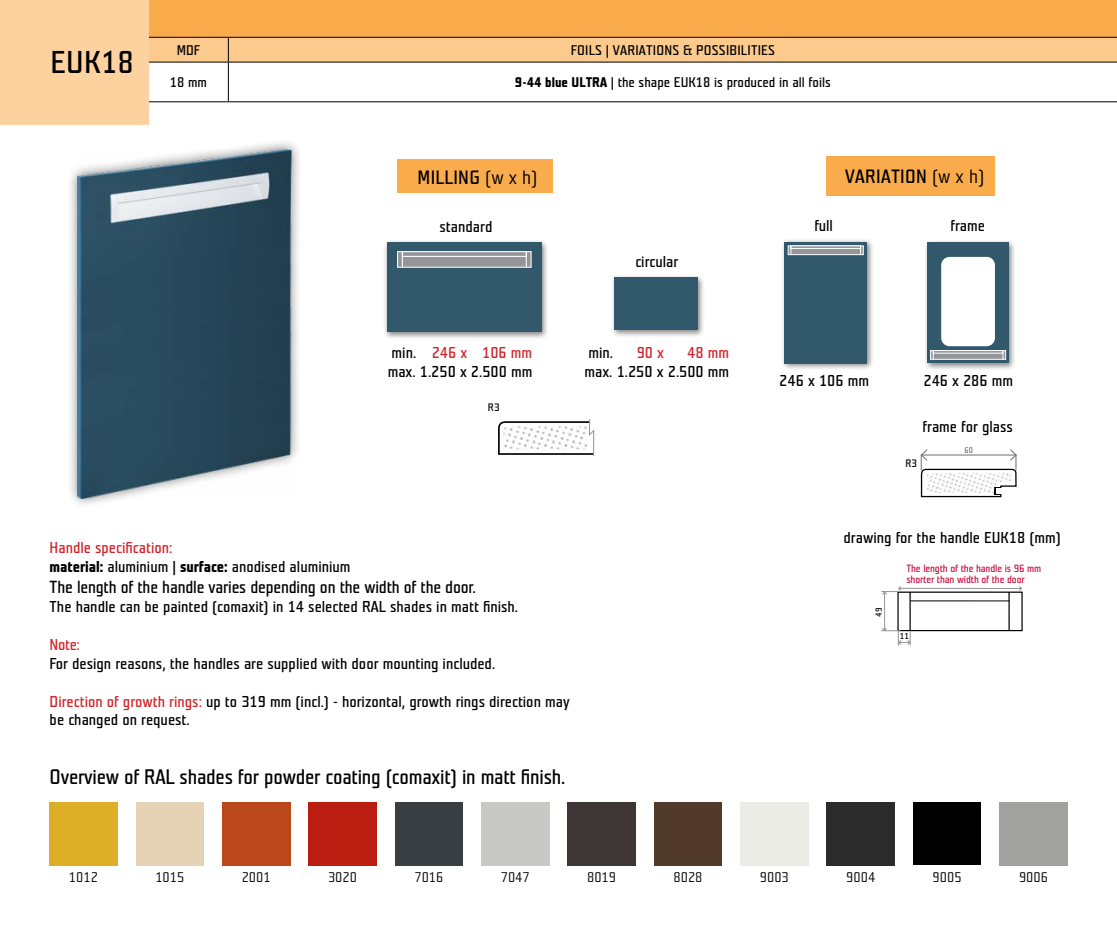
<style>
.page{position:relative;width:1117px;height:943px;background:#fff}
.page>*{position:absolute;margin:0;border:0;box-sizing:border-box;transform-origin:0 0}
.t1{font:31.5px "Teuton Normal";letter-spacing:.01em;color:#000}
.t2{font:21px "Teuton Normal";letter-spacing:-.01em;color:#000}
.t3{font:19.25px "Teuton Normal";letter-spacing:.015em;color:#000}
.t4{font:17.5px "Teuton Normal";letter-spacing:-.01em;color:#000}
.t5{font:15.75px/18.9px "Teuton Normal";color:#000}
.t6{font:15.75px "Teuton Normal";letter-spacing:-.01em;color:#d2232a}
.t7{font:14px "Teuton Normal";color:#000}
.t8{font:700 14px "Teuton Weiss";color:#000}
.t9{font:10.85px "Teuton Normal";color:#000}
.t10{font:10.5px/10.5px "Teuton Normal";letter-spacing:-.01em;color:#c80f3f}
.t11{font:8.75px "Teuton Normal";color:#000}
.t12{font:8.05px "Teuton Normal";color:#6d6e71}
.s1{font-weight:700}
.s2{font-family:"Teuton Weiss";font-weight:700}
.s3{color:#d2232a}
</style>
<div class="page">
<div style="left:123px;top:0;width:993px;height:37px;background:#faab4b"></div>
<div style="left:0;top:0;width:149px;height:124px;background:#fed29f"></div>
<div style="left:66px;top:138px;width:237px;height:371px;background:#000;opacity:.5"></div>
<img style="left:78px;top:149px;width:214px;height:349px">
<div style="left:149px;top:38px;width:967px;height:24px;background:#fdca8e"></div>
<hr style="left:228px;top:63px;width:1px;height:38px;background:#000">
<hr style="left:149px;top:101px;width:79px;height:1px;background:#000">
<hr style="left:228px;top:101px;width:888px;height:1px;background:#000">
<hr style="left:149px;top:37px;width:79px;height:1px;background:#000">
<hr style="left:228px;top:37px;width:888px;height:1px;background:#000">
<hr style="left:149px;top:62px;width:79px;height:1px;background:#000">
<hr style="left:228px;top:62px;width:888px;height:1px;background:#000">
<div style="left:781px;top:238px;width:92px;height:132px;background:#000;opacity:.5"></div>
<div style="left:784px;top:242px;width:82px;height:121px;background:#32586c"></div>
<div style="left:383px;top:239px;width:165px;height:101px;background:#000;opacity:.5"></div>
<div style="left:386px;top:242px;width:155px;height:90px;background:#32586c"></div>
<svg style="left:498px;top:419px;width:97px;height:37px"></svg>
<img style="left:503px;top:426px;width:83px;height:23px">
<div style="left:610px;top:274px;width:95px;height:64px;background:#000;opacity:.5"></div>
<div style="left:614px;top:277px;width:83px;height:53px;background:#32586c"></div>
<svg style="left:881px;top:586px;width:141px;height:59px"></svg>
<div style="left:50px;top:802px;width:67px;height:63px;background:#ddaf26"></div>
<div style="left:222px;top:802px;width:68px;height:63px;background:#bb481b"></div>
<div style="left:309px;top:802px;width:67px;height:63px;background:#bb1d11"></div>
<div style="left:395px;top:802px;width:67px;height:63px;background:#393e42"></div>
<div style="left:567px;top:802px;width:68px;height:63px;background:#3e3634"></div>
<div style="left:654px;top:802px;width:67px;height:63px;background:#513a2a"></div>
<div style="left:826px;top:802px;width:68px;height:63px;background:#2b2b2b"></div>
<div style="left:913px;top:802px;width:67px;height:63px;background:#000"></div>
<div style="left:397px;top:251px;width:134px;height:17px;background:#939598;border:1px solid #fff"></div>
<svg style="left:402px;top:251px;width:124px;height:6px"></svg>
<svg style="left:402px;top:252px;width:1px;height:15px"></svg>
<svg style="left:525px;top:252px;width:1px;height:15px"></svg>
<div style="left:787px;top:245px;width:76px;height:10px;background:#939598;border:1px solid #fff"></div>
<svg style="left:790px;top:245px;width:70px;height:4px"></svg>
<div style="left:923px;top:239px;width:93px;height:132px;background:#000;opacity:.5"></div>
<div style="left:927px;top:243px;width:81px;height:120px;background:#32586c"></div>
<div style="left:940px;top:257px;width:54px;height:89px;background:#fff;border-radius:8px"></div>
<svg style="left:920px;top:449px;width:97px;height:49px"></svg>
<svg style="left:930px;top:350px;width:75px;height:9px"></svg>
<div style="left:932px;top:350px;width:70px;height:3px;background:#939598;border:1px solid #fff"></div>
<div style="left:825px;top:156px;width:169px;height:40px;background:#faab4b"></div>
<div style="left:397px;top:159px;width:155px;height:34px;background:#faab4b"></div>
<h1 class="t1" style="left:51px;top:46px;width:85px">EUK18</h1>
<p class="t7" style="left:177px;top:43px;width:25px">MDF</p>
<p class="t7" style="left:570px;top:43px;width:206px">FOILS | VARIATIONS &amp; POSSIBILITIES</p>
<p class="t7" style="left:170px;top:75px;width:39px">18 mm</p>
<p class="t7" style="left:515px;top:75px;width:317px"><span class="s1">9-44 blue ULTRA</span> | the shape EUK18 is produced in all foils</p>
<p class="t3" style="left:417px;top:168px;width:121px">MILLING <span class="s2">(w x h)</span></p>
<p class="t3" style="left:845px;top:167px;width:140px">VARIATION <span class="s2">(w x h)</span></p>
<p class="t5" style="left:950px;top:216px;width:36px">frame</p>
<p class="t5" style="left:814px;top:216px;width:20px">full</p>
<p class="t5" style="left:439px;top:218px;width:54px">standard</p>
<p class="t5" style="left:387px;top:343px;width:146px">min. <span class="s3">246 x 106 mm </span>max. 1.250 x 2.500 mm</p>
<p class="t9" style="left:488px;top:402px;width:13px">R3</p>
<p class="t5" style="left:635px;top:253px;width:45px">circular</p>
<p class="t5" style="left:588px;top:343px;width:26px">min.</p>
<p class="t6" style="left:636px;top:344px;width:29px">90 x</p>
<p class="t6" style="left:687px;top:344px;width:43px">48 mm</p>
<p class="t5" style="left:584px;top:362px;width:146px">max. 1.250 x 2.500 mm</p>
<p class="t5" style="left:779px;top:371px;width:91px">246 x 106 mm</p>
<p class="t5" style="left:923px;top:372px;width:91px">246 x 286 mm</p>
<p class="t5" style="left:922px;top:417px;width:92px">frame for glass</p>
<p class="t12" style="left:964px;top:446px;width:10px">60</p>
<p class="t9" style="left:905px;top:458px;width:13px">R3</p>
<p class="t5" style="left:50px;top:539px;width:302px"><span class="s3">Handle specification:<br></span><span class="s1">material:</span> aluminium | <span class="s1">surface:</span> anodised aluminium</p>
<p class="t4" style="left:50px;top:578px;width:427px">The length of the handle varies depending on the width of the door.</p>
<p class="t5" style="left:50px;top:597px;width:470px">The handle can be painted (comaxit) in 14 selected RAL shades in matt finish.</p>
<p class="t6" style="left:50px;top:636px;width:32px">Note:</p>
<p class="t5" style="left:50px;top:654px;width:447px">For design reasons, the handles are supplied with door mounting included.</p>
<p class="t5" style="left:50px;top:692px;width:521px"><span class="s3">Direction of growth rings:</span> up to 319 mm (incl.) - horizontal, growth rings direction may be changed on request.</p>
<h2 class="t2" style="left:50px;top:765px;width:517px">Overview of RAL shades for powder coating (comaxit) in matt finish.</h2>
<p class="t5" style="left:843px;top:529px;width:219px">drawing for the handle EUK18 (mm)</p>
<p class="t11" style="left:874px;top:617px;width:11px;rotate:-90deg">49</p>
<p class="t10" style="left:906px;top:563px;width:136px">The length of the handle is 96 mm shorter than width of the door</p>
<p class="t11" style="left:899px;top:631px;width:11px">11</p>
<p class="t8" style="left:69px;top:870px;width:30px">1012</p>
<p class="t8" style="left:155px;top:870px;width:30px">1015</p>
<p class="t8" style="left:242px;top:870px;width:30px">2001</p>
<p class="t8" style="left:328px;top:870px;width:30px">3020</p>
<p class="t8" style="left:414px;top:870px;width:30px">7016</p>
<p class="t8" style="left:500px;top:870px;width:30px">7047</p>
<p class="t8" style="left:587px;top:870px;width:30px">8019</p>
<p class="t8" style="left:673px;top:870px;width:30px">8028</p>
<p class="t8" style="left:759px;top:870px;width:30px">9003</p>
<p class="t8" style="left:846px;top:870px;width:30px">9004</p>
<p class="t8" style="left:932px;top:870px;width:30px">9005</p>
<p class="t8" style="left:1018px;top:870px;width:30px">9006</p>
</div>
